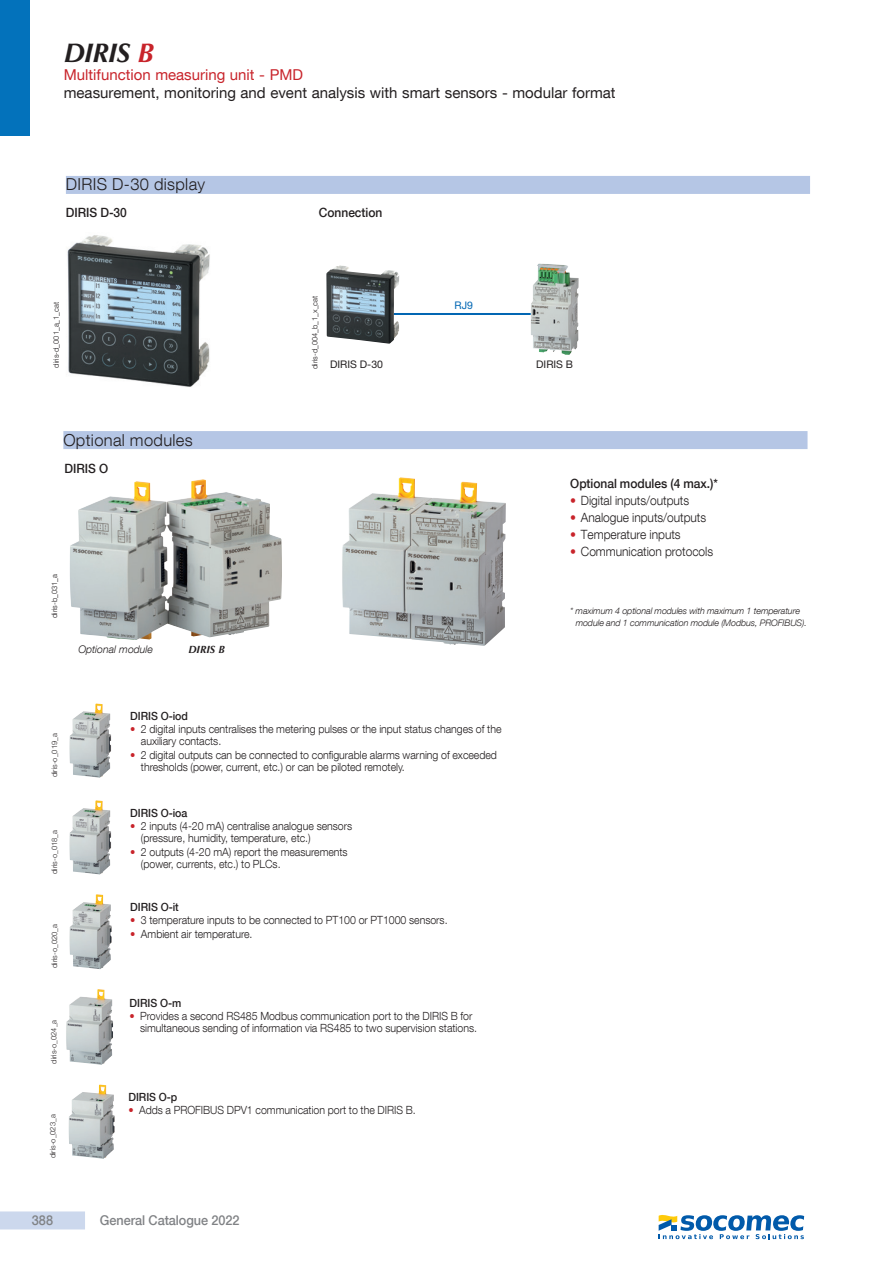
<style>
.page{position:relative;width:893px;height:1263px;background:#fff}
.page>*{position:absolute;margin:0;border:0;box-sizing:border-box;transform-origin:0 0}
.t1{font:italic 700 27px "Optima LT Std";letter-spacing:-.025em;color:#231f20}
.titre_Bandeau{font:300 16.5px "Helvetica Neue LT Com";letter-spacing:.02em;color:#231f20}
.t2{font:15px "Helvetica Neue LT Com";color:#231f20}
.t3{font:15px "Helvetica Neue LT Com";color:#c8242b}
.t4{font:500 13.5px "Helvetica Neue LT Com";letter-spacing:-.005em;color:#808285;scale:.94 1}
.t5{font:300 12.75px "Helvetica Neue LT Com";letter-spacing:-.005em;color:#231f20;scale:.94 1}
.Texte_medium_8_5{font:500 12.75px "Helvetica Neue LT Com";letter-spacing:-.005em;color:#231f20;scale:.94 1}
.t6{font:300 11.25px/12px "Helvetica Neue LT Com";letter-spacing:-.005em;color:#231f20;scale:.94 1}
.texte_light_7_5pt{font:500 11.25px "Helvetica Neue LT Com";letter-spacing:-.005em;color:#231f20;scale:.94 1}
.t7{font:10.5px "Helvetica Neue LT Com";color:#231f20}
.légende{font:italic 300 10.5px "Helvetica Neue LT Com";color:#231f20}
.légende-2{font:italic 700 10.5px "Optima LT Std";color:#231f20}
.t8{font:10.5px "Helvetica Neue LT Com";color:#0166b3}
.Note{font:italic 300 9px/12px "Helvetica Neue LT Com";letter-spacing:-.01em;color:#231f20}
.reference{font:300 7.5px "Helvetica Neue LTW1 G";color:#231f20}
.reference-2{font:300 7.5px "Helvetica Neue LT Com";color:#231f20}
.s1{color:#c8242b}
</style>
<div class="page">
<div style="left:0;top:1211px;width:85px;height:18px;background:#ccd8ed"></div>
<div style="left:0;top:0;width:30px;height:136px;background:#0372bb"></div>
<div style="left:66px;top:176px;width:744px;height:18px;background:#b5c6e5"></div>
<img style="left:67px;top:235px;width:143px;height:152px">
<hr style="left:392px;top:313px;width:170px;height:2px;background:#0166b3">
<img style="left:531px;top:263px;width:48px;height:92px">
<img style="left:326px;top:265px;width:73px;height:79px">
<div style="left:63px;top:431px;width:744px;height:18px;background:#b5c6e5"></div>
<img style="left:342px;top:477px;width:164px;height:169px">
<img style="left:70px;top:481px;width:212px;height:159px">
<img style="left:66px;top:989px;width:47px;height:76px">
<img style="left:69px;top:1084px;width:46px;height:75px">
<img style="left:69px;top:703px;width:42px;height:75px">
<img style="left:69px;top:800px;width:42px;height:74px">
<img style="left:69px;top:894px;width:43px;height:75px">
<svg style="left:659px;top:1215px;width:145px;height:24px"></svg>
<h1 class="t1" style="left:64px;top:37px;width:92px">DIRIS <span class="s1">B</span></h1>
<h3 class="t3" style="left:64px;top:66px;width:241px">Multifunction measuring unit - PMD</h3>
<h3 class="t2" style="left:64px;top:84px;width:553px">measurement, monitoring and event analysis with smart sensors - modular format</h3>
<p class="titre_Bandeau" style="left:66px;top:174px;width:141px">DIRIS D-30 display</p>
<p class="Texte_medium_8_5" style="left:66px;top:205px;width:66px">DIRIS D-30</p>
<p class="Texte_medium_8_5" style="left:319px;top:205px;width:69px">Connection</p>
<p class="reference-2" style="left:51px;top:368px;width:67px;rotate:-90deg">diris-d_001_a_1_cat</p>
<p class="reference-2" style="left:310px;top:369px;width:75px;rotate:-90deg">diris-d_004_b_1_x_cat</p>
<p class="t8" style="left:455px;top:299px;width:20px">RJ9</p>
<p class="t7" style="left:330px;top:358px;width:54px">DIRIS D-30</p>
<p class="t7" style="left:536px;top:358px;width:38px">DIRIS B</p>
<p class="titre_Bandeau" style="left:63px;top:430px;width:131px">Optional modules</p>
<p class="Texte_medium_8_5" style="left:65px;top:460px;width:48px">DIRIS O</p>
<p class="reference-2" style="left:50px;top:618px;width:46px;rotate:-90deg">diris-b_031_a</p>
<p class="légende" style="left:78px;top:643px;width:76px">Optional module</p>
<p class="légende-2" style="left:188px;top:644px;width:38px">DIRIS B</p>
<p class="reference" style="left:50px;top:777px;width:45px;rotate:-90deg">diris-o_019_a</p>
<p class="reference" style="left:50px;top:874px;width:45px;rotate:-90deg">diris-o_018_a</p>
<p class="reference" style="left:50px;top:968px;width:45px;rotate:-90deg">diris-o_020_a</p>
<p class="reference" style="left:49px;top:1064px;width:45px;rotate:-90deg">diris-o_024_a</p>
<p class="reference" style="left:48px;top:1158px;width:45px;rotate:-90deg">diris-o_023_a</p>
<p class="texte_light_7_5pt" style="left:130px;top:709px;width:63px">DIRIS O-iod</p>
<p class="t6" style="left:141px;top:723px;width:385px;text-indent:-11px"><span class="s1">•</span> 2 digital inputs centralises the metering pulses or the input status changes of the auxiliary contacts.</p>
<p class="t6" style="left:141px;top:749px;width:380px;text-indent:-11px"><span class="s1">•</span> 2 digital outputs can be connected to configurable alarms warning of exceeded thresholds (power, current, etc.) or can be piloted remotely.</p>
<p class="texte_light_7_5pt" style="left:130px;top:806px;width:62px">DIRIS O-ioa</p>
<p class="t6" style="left:141px;top:820px;width:226px;text-indent:-11px"><span class="s1">•</span> 2 inputs (4-20 mA) centralise analogue sensors (pressure, humidity, temperature, etc.)</p>
<p class="t6" style="left:141px;top:846px;width:221px;text-indent:-11px"><span class="s1">•</span> 2 outputs (4-20 mA) report the measurements (power, currents, etc.) to PLCs.</p>
<p class="texte_light_7_5pt" style="left:130px;top:900px;width:53px">DIRIS O-it</p>
<p class="t6" style="left:130px;top:914px;width:339px"><span class="s1">•</span> 3 temperature inputs to be connected to PT100 or PT1000 sensors.</p>
<p class="t6" style="left:130px;top:928px;width:132px"><span class="s1">•</span> Ambient air temperature.</p>
<p class="texte_light_7_5pt" style="left:130px;top:996px;width:57px">DIRIS O-m</p>
<p class="t6" style="left:140px;top:1009px;width:360px;text-indent:-11px"><span class="s1">•</span> Provides a second RS485 Modbus communication port to the DIRIS B for simultaneous sending of information via RS485 to two supervision stations.</p>
<p class="texte_light_7_5pt" style="left:128px;top:1091px;width:54px">DIRIS O-p</p>
<p class="t6" style="left:128px;top:1104px;width:307px"><span class="s1">•</span> Adds a PROFIBUS DPV1 communication port to the DIRIS B.</p>
<p class="t4" style="left:32px;top:1212px;width:24px">388</p>
<p class="t4" style="left:100px;top:1212px;width:150px">General Catalogue 2022</p>
<p class="Texte_medium_8_5" style="left:570px;top:475px;width:158px">Optional modules (4 max.)*</p>
<p class="t5" style="left:570px;top:492px;width:128px"><span class="s1">•</span> Digital inputs/outputs</p>
<p class="t5" style="left:570px;top:509px;width:146px"><span class="s1">•</span> Analogue inputs/outputs</p>
<p class="t5" style="left:570px;top:526px;width:119px"><span class="s1">•</span> Temperature inputs</p>
<p class="t5" style="left:570px;top:544px;width:153px"><span class="s1">•</span> Communication protocols</p>
<p class="Note" style="left:576px;top:604px;width:233px;text-indent:-5px">* maximum 4 optional modules with maximum 1 temperature module and 1 communication module (Modbus, PROFIBUS).</p>
</div>
